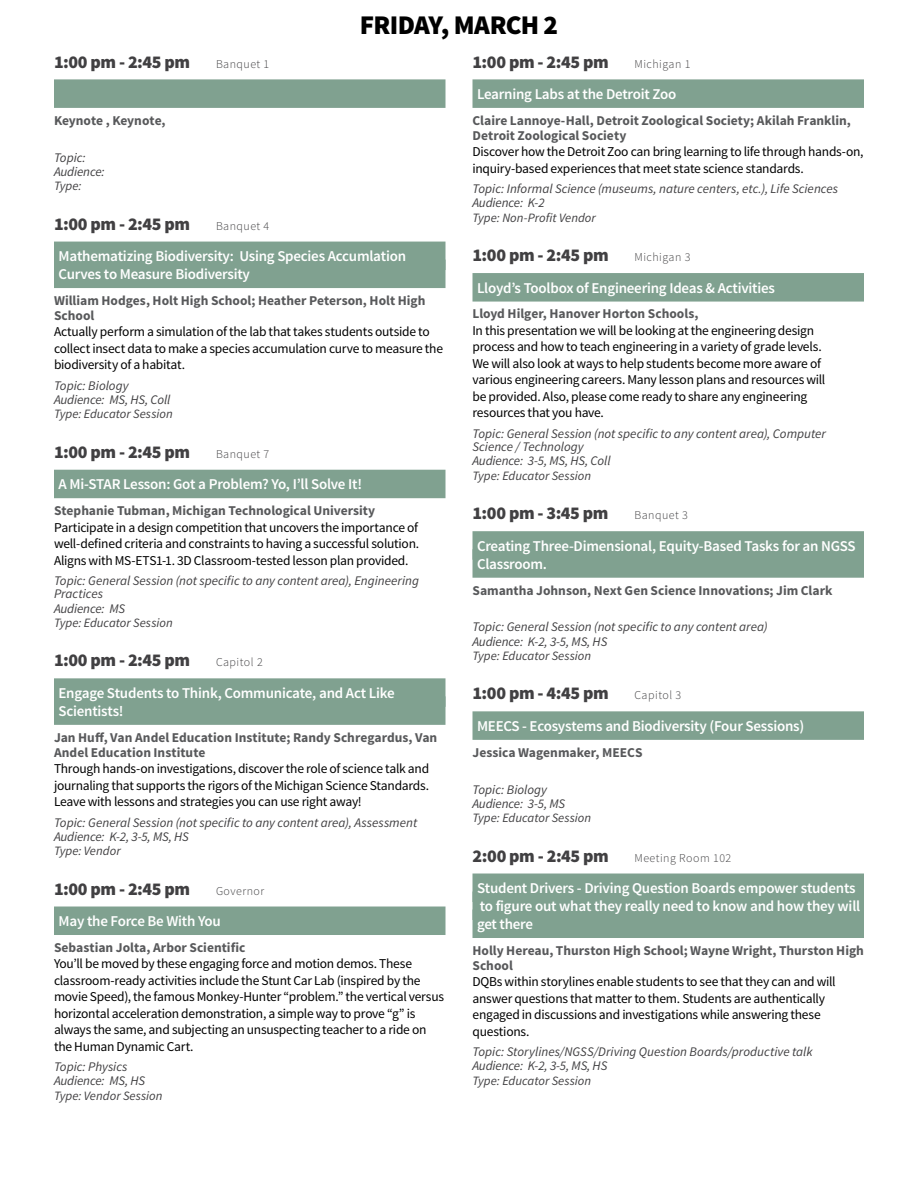
<style>
.page{position:relative;width:918px;height:1188px;background:#fff}
.page>*{position:absolute;margin:0;border:0;box-sizing:border-box;transform-origin:0 0}
.t1{font:900 27px "Source Sans Pro";letter-spacing:-.03em;color:#000}
.t2{font:900 18px "Source Sans Pro";letter-spacing:-.025em;color:#414042}
.t3{font:600 15px/18px "Source Sans Pro";letter-spacing:-.015em;color:#fff}
.t4{font:13.5px/16.5px "Source Sans Pro";letter-spacing:-.02em;color:#000}
.t5{font:700 13.5px/15px "Source Sans Pro";color:#58595b}
.t6{font:italic 13.2px/14.2px "Source Sans Pro";color:#414042}
.t7{font:italic 12.75px "Source Sans Pro";color:#414042}
.t8{font:300 12px "Source Sans Pro";letter-spacing:.04em;color:#414042}
</style>
<div class="page">
<div style="left:54px;top:79px;width:392px;height:29px;background:#80a190"></div>
<div style="left:54px;top:242px;width:392px;height:28px;background:#80a190"></div>
<div style="left:54px;top:260px;width:392px;height:28px;background:#80a190"></div>
<div style="left:54px;top:470px;width:392px;height:28px;background:#80a190"></div>
<div style="left:54px;top:678px;width:392px;height:29px;background:#80a190"></div>
<div style="left:54px;top:696px;width:392px;height:29px;background:#80a190"></div>
<div style="left:54px;top:907px;width:392px;height:28px;background:#80a190"></div>
<div style="left:472px;top:79px;width:392px;height:29px;background:#80a190"></div>
<div style="left:472px;top:273px;width:392px;height:29px;background:#80a190"></div>
<div style="left:472px;top:531px;width:392px;height:29px;background:#80a190"></div>
<div style="left:472px;top:549px;width:392px;height:29px;background:#80a190"></div>
<div style="left:472px;top:711px;width:392px;height:29px;background:#80a190"></div>
<div style="left:472px;top:874px;width:392px;height:28px;background:#80a190"></div>
<div style="left:472px;top:892px;width:392px;height:28px;background:#80a190"></div>
<div style="left:472px;top:910px;width:392px;height:28px;background:#80a190"></div>
<h1 class="t1" style="left:360px;top:7px;width:200px">FRIDAY, MARCH 2</h1>
<h2 class="t2" style="left:54px;top:50px;width:138px">1:00 pm - 2:45 pm</h2>
<p class="t8" style="left:216px;top:56px;width:55px">Banquet 1</p>
<p class="t5" style="left:54px;top:113px;width:113px">Keynote , Keynote,</p>
<p class="t6" style="left:54px;top:150px;width:52px">Topic:<br>Audience:</p>
<p class="t7" style="left:54px;top:178px;width:29px">Type:</p>
<h2 class="t2" style="left:54px;top:212px;width:138px">1:00 pm - 2:45 pm</h2>
<p class="t8" style="left:216px;top:218px;width:55px">Banquet 4</p>
<p class="t3" style="left:58px;top:248px;width:349px">Mathematizing Biodiversity: Using Species Accumlation<br>Curves to Measure Biodiversity</p>
<p class="t5" style="left:54px;top:293px;width:373px">William Hodges, Holt High School; Heather Peterson, Holt High<br>School</p>
<p class="t4" style="left:54px;top:324px;width:391px">Actually perform a simulation of the lab that takes students outside to collect insect data to make a species accumulation curve to measure the biodiversity of a habitat.</p>
<p class="t6" style="left:54px;top:378px;width:118px">Topic: Biology<br>Audience: MS, HS, Coll</p>
<p class="t7" style="left:54px;top:406px;width:120px">Type: Educator Session</p>
<h2 class="t2" style="left:54px;top:440px;width:138px">1:00 pm - 2:45 pm</h2>
<p class="t8" style="left:216px;top:447px;width:55px">Banquet 7</p>
<p class="t3" style="left:58px;top:476px;width:305px">A Mi-STAR Lesson: Got a Problem? Yo, I’ll Solve It!</p>
<p class="t5" style="left:54px;top:504px;width:323px">Stephanie Tubman, Michigan Technological University</p>
<p class="t4" style="left:54px;top:519px;width:367px;text-align:justify">Participate in a design competition that uncovers the importance of well-defined criteria and constraints to having a successful solution.<br>Aligns with MS-ETS1-1. 3D Classroom-tested lesson plan provided.</p>
<p class="t6" style="left:54px;top:573px;width:366px">Topic: General Session (not specific to any content area), Engineering<br>Practices<br>Audience: MS</p>
<p class="t7" style="left:54px;top:615px;width:120px">Type: Educator Session</p>
<h2 class="t2" style="left:54px;top:649px;width:138px">1:00 pm - 2:45 pm</h2>
<p class="t8" style="left:216px;top:655px;width:48px">Capitol 2</p>
<p class="t3" style="left:58px;top:684px;width:338px">Engage Students to Think, Communicate, and Act Like<br>Scientists!</p>
<p class="t5" style="left:54px;top:730px;width:385px">Jan Huff, Van Andel Education Institute; Randy Schregardus, Van<br>Andel Education Institute</p>
<p class="t4" style="left:54px;top:761px;width:377px;text-align:justify">Through hands-on investigations, discover the role of science talk and journaling that supports the rigors of the Michigan Science Standards.<br>Leave with lessons and strategies you can use right away!</p>
<p class="t6" style="left:54px;top:815px;width:365px">Topic: General Session (not specific to any content area), Assessment<br>Audience: K-2, 3-5, MS, HS</p>
<p class="t7" style="left:54px;top:843px;width:68px">Type: Vendor</p>
<h2 class="t2" style="left:54px;top:877px;width:138px">1:00 pm - 2:45 pm</h2>
<p class="t8" style="left:216px;top:883px;width:50px">Governor</p>
<p class="t3" style="left:58px;top:913px;width:164px">May the Force Be With You</p>
<p class="t5" style="left:54px;top:940px;width:193px">Sebastian Jolta, Arbor Scientific</p>
<p class="t4" style="left:54px;top:956px;width:392px">You’ll be moved by these engaging force and motion demos. These classroom-ready activities include the Stunt Car Lab (inspired by the movie Speed), the famous Monkey-Hunter “problem.” the vertical versus horizontal acceleration demonstration, a simple way to prove “g” is always the same, and subjecting an unsuspecting teacher to a ride on the Human Dynamic Cart.</p>
<p class="t6" style="left:54px;top:1060px;width:93px">Topic: Physics<br>Audience: MS, HS</p>
<p class="t7" style="left:54px;top:1088px;width:110px">Type: Vendor Session</p>
<h2 class="t2" style="left:472px;top:50px;width:138px">1:00 pm - 2:45 pm</h2>
<p class="t8" style="left:634px;top:56px;width:58px">Michigan 1</p>
<p class="t3" style="left:477px;top:85px;width:201px">Learning Labs at the Detroit Zoo</p>
<p class="t5" style="left:472px;top:113px;width:380px">Claire Lannoye-Hall, Detroit Zoological Society; Akilah Franklin,<br>Detroit Zoological Society</p>
<p class="t4" style="left:472px;top:144px;width:393px">Discover how the Detroit Zoo can bring learning to life through hands-on, inquiry-based experiences that meet state science standards.</p>
<p class="t6" style="left:472px;top:182px;width:367px">Topic: Informal Science (museums, nature centers, etc.), Life Sciences<br>Audience: K-2</p>
<p class="t7" style="left:472px;top:209px;width:125px">Type: Non-Profit Vendor</p>
<h2 class="t2" style="left:472px;top:243px;width:138px">1:00 pm - 2:45 pm</h2>
<p class="t8" style="left:634px;top:250px;width:58px">Michigan 3</p>
<p class="t3" style="left:477px;top:279px;width:300px">Lloyd’s Toolbox of Engineering Ideas &amp; Activities</p>
<p class="t5" style="left:472px;top:307px;width:228px">Lloyd Hilger, Hanover Horton Schools,</p>
<p class="t4" style="left:472px;top:322px;width:354px">In this presentation we will be looking at the engineering design process and how to teach engineering in a variety of grade levels.<br>We will also look at ways to help students become more aware of various engineering careers. Many lesson plans and resources will be provided. Also, please come ready to share any engineering resources that you have.</p>
<p class="t6" style="left:472px;top:426px;width:355px">Topic: General Session (not specific to any content area), Computer<br>Science / Technology<br>Audience: 3-5, MS, HS, Coll</p>
<p class="t7" style="left:472px;top:468px;width:120px">Type: Educator Session</p>
<h2 class="t2" style="left:472px;top:502px;width:138px">1:00 pm - 3:45 pm</h2>
<p class="t8" style="left:634px;top:508px;width:55px">Banquet 3</p>
<p class="t3" style="left:477px;top:537px;width:380px">Creating Three-Dimensional, Equity-Based Tasks for an NGSS<br>Classroom.</p>
<p class="t5" style="left:472px;top:583px;width:362px">Samantha Johnson, Next Gen Science Innovations; Jim Clark</p>
<p class="t6" style="left:472px;top:620px;width:297px">Topic: General Session (not specific to any content area)<br>Audience: K-2, 3-5, MS, HS</p>
<p class="t7" style="left:472px;top:648px;width:120px">Type: Educator Session</p>
<h2 class="t2" style="left:472px;top:682px;width:138px">1:00 pm - 4:45 pm</h2>
<p class="t8" style="left:634px;top:688px;width:48px">Capitol 3</p>
<p class="t3" style="left:477px;top:717px;width:329px">MEECS - Ecosystems and Biodiversity (Four Sessions)</p>
<p class="t5" style="left:472px;top:745px;width:172px">Jessica Wagenmaker, MEECS</p>
<p class="t6" style="left:472px;top:782px;width:94px">Topic: Biology<br>Audience: 3-5, MS</p>
<p class="t7" style="left:472px;top:810px;width:120px">Type: Educator Session</p>
<h2 class="t2" style="left:472px;top:844px;width:138px">2:00 pm - 2:45 pm</h2>
<p class="t8" style="left:634px;top:850px;width:98px">Meeting Room 102</p>
<p class="t3" style="left:477px;top:880px;width:385px">Student Drivers - Driving Question Boards empower students to figure out what they really need to know and how they will get there</p>
<p class="t5" style="left:472px;top:943px;width:393px">Holly Hereau, Thurston High School; Wayne Wright, Thurston High<br>School</p>
<p class="t4" style="left:472px;top:974px;width:365px">DQBs within storylines enable students to see that they can and will answer questions that matter to them. Students are authentically engaged in discussions and investigations while answering these questions.</p>
<p class="t6" style="left:472px;top:1045px;width:342px">Topic: Storylines/NGSS/Driving Question Boards/productive talk<br>Audience: K-2, 3-5, MS, HS</p>
<p class="t7" style="left:472px;top:1073px;width:120px">Type: Educator Session</p>
</div>
